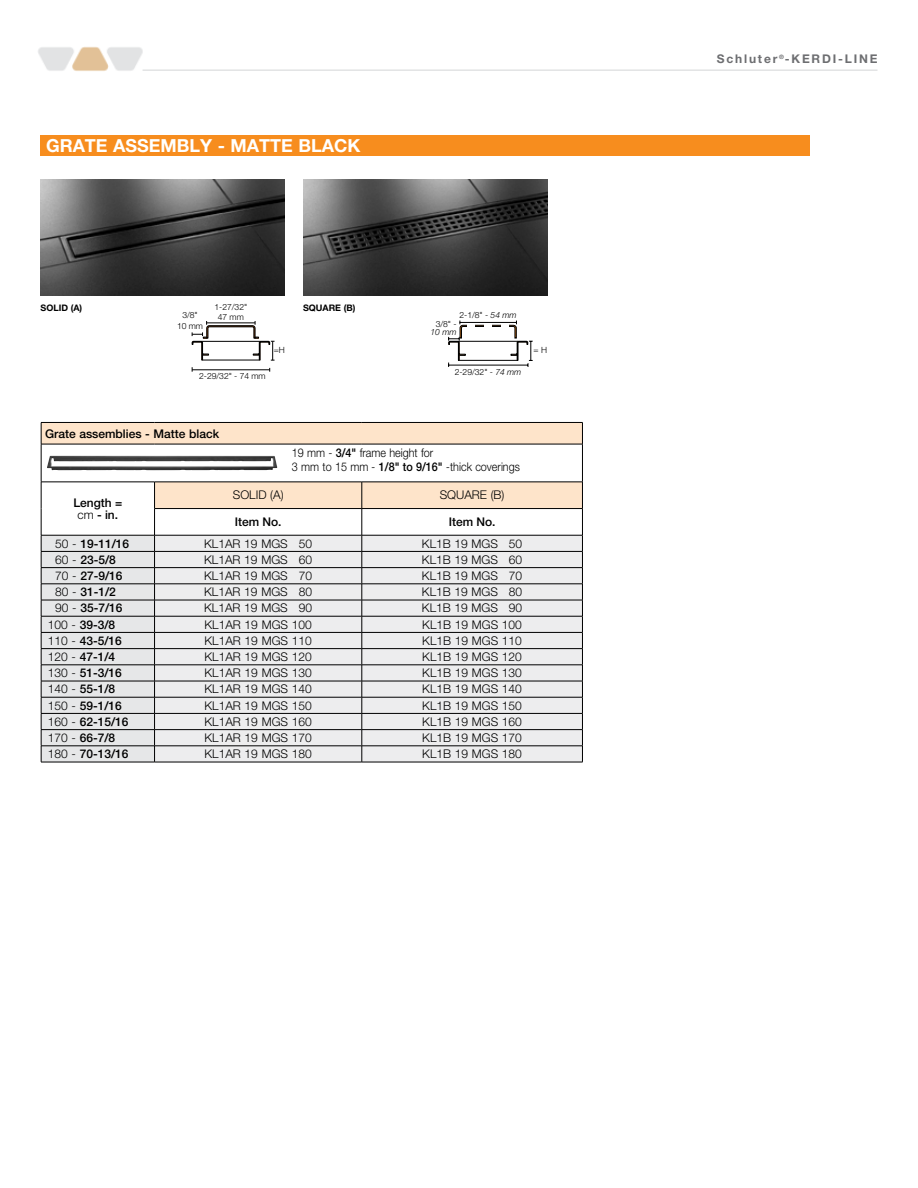
<style>
.page{position:relative;width:918px;height:1188px;background:#fff}
.page>*{position:absolute;margin:0;border:0;box-sizing:border-box;transform-origin:0 0}
.t1{font:700 18px "Helvetica Neue LT Pro";color:#fff}
.t2{font:300 12px "Helvetica Neue LT Pro";color:#000}
.t3{font:500 12px/12px "Helvetica Neue LT Pro";color:#000;text-align:center}
.t4{font:300 12px/14.4px "Helvetica Neue LT Pro";color:#000;scale:.9 1}
.t5{font:700 12px "Helvetica Neue LT Pro";letter-spacing:.15em;color:#6d6e71}
.t6{font:700 9px "Helvetica Neue LT Pro";color:#000}
.t7{font:300 8.55px/10.2px "Helvetica Neue LT Pro";letter-spacing:-.005em;color:#000;text-align:center}
.t8{font:italic 300 8.55px "Helvetica Neue LT Pro";color:#000}
.s1{font-style:italic}
.s2{font-weight:300}
.s3{font-weight:500}
</style>
<div class="page">
<img style="left:38px;top:47px;width:105px;height:24px">
<hr style="left:143px;top:69px;width:734px;height:2px;background:#e2e3e4">
<svg style="left:448px;top:320px;width:85px;height:47px"></svg>
<img style="left:303px;top:179px;width:245px;height:117px">
<img style="left:40px;top:179px;width:245px;height:117px">
<svg style="left:192px;top:321px;width:83px;height:40px"></svg>
<hr style="left:192px;top:370px;width:78px;height:1px;background:#000">
<div style="left:41px;top:135px;width:769px;height:21px;background:#f78d1e"></div>
<div style="left:42px;top:423px;width:540px;height:21px;background:#fee4ca"></div>
<svg style="left:42px;top:466px;width:540px;height:69px"></svg>
<svg style="left:155px;top:536px;width:207px;height:226px;background:#e6e6e7"></svg>
<div style="left:363px;top:536px;width:219px;height:226px;background:#ededee"></div>
<hr style="left:362px;top:665px;width:221px;height:1px;background:#000">
<hr style="left:362px;top:681px;width:221px;height:1px;background:#000">
<hr style="left:362px;top:697px;width:221px;height:1px;background:#000">
<hr style="left:362px;top:713px;width:221px;height:1px;background:#000">
<hr style="left:362px;top:729px;width:221px;height:1px;background:#000">
<hr style="left:362px;top:746px;width:221px;height:1px;background:#000">
<hr style="left:362px;top:762px;width:221px;height:1px;background:#000">
<hr style="left:155px;top:482px;width:207px;height:1px;background:#000">
<hr style="left:362px;top:482px;width:221px;height:1px;background:#000">
<hr style="left:41px;top:762px;width:114px;height:1px;background:#000">
<hr style="left:155px;top:665px;width:207px;height:1px;background:#000">
<hr style="left:155px;top:681px;width:207px;height:1px;background:#000">
<hr style="left:155px;top:697px;width:207px;height:1px;background:#000">
<hr style="left:155px;top:713px;width:207px;height:1px;background:#000">
<hr style="left:155px;top:729px;width:207px;height:1px;background:#000">
<hr style="left:155px;top:746px;width:207px;height:1px;background:#000">
<hr style="left:155px;top:762px;width:207px;height:1px;background:#000">
<hr style="left:154px;top:508px;width:208px;height:1px;background:#000">
<hr style="left:362px;top:508px;width:221px;height:1px;background:#000">
<hr style="left:41px;top:444px;width:114px;height:1px;background:#000">
<hr style="left:155px;top:444px;width:207px;height:1px;background:#000">
<hr style="left:362px;top:444px;width:221px;height:1px;background:#000">
<hr style="left:155px;top:551px;width:207px;height:1px;background:#000">
<hr style="left:362px;top:551px;width:221px;height:1px;background:#000">
<hr style="left:155px;top:567px;width:207px;height:1px;background:#000">
<hr style="left:362px;top:567px;width:221px;height:1px;background:#000">
<hr style="left:155px;top:584px;width:207px;height:1px;background:#000">
<hr style="left:362px;top:584px;width:221px;height:1px;background:#000">
<hr style="left:155px;top:600px;width:207px;height:1px;background:#000">
<hr style="left:362px;top:600px;width:221px;height:1px;background:#000">
<hr style="left:155px;top:616px;width:207px;height:1px;background:#000">
<hr style="left:362px;top:616px;width:221px;height:1px;background:#000">
<hr style="left:155px;top:632px;width:207px;height:1px;background:#000">
<hr style="left:362px;top:632px;width:221px;height:1px;background:#000">
<hr style="left:155px;top:648px;width:207px;height:1px;background:#000">
<hr style="left:362px;top:648px;width:221px;height:1px;background:#000">
<hr style="left:41px;top:422px;width:114px;height:1px;background:#000">
<svg style="left:41px;top:423px;width:1px;height:21px"></svg>
<hr style="left:155px;top:422px;width:207px;height:1px;background:#000">
<hr style="left:362px;top:422px;width:221px;height:1px;background:#000">
<svg style="left:582px;top:423px;width:1px;height:21px"></svg>
<hr style="left:41px;top:444px;width:1px;height:38px;background:#000">
<hr style="left:582px;top:444px;width:1px;height:38px;background:#000">
<svg style="left:41px;top:482px;width:114px;height:280px"></svg>
<hr style="left:41px;top:535px;width:114px;height:1px;background:#000">
<svg style="left:582px;top:482px;width:1px;height:280px"></svg>
<hr style="left:155px;top:535px;width:207px;height:1px;background:#000">
<hr style="left:362px;top:535px;width:221px;height:1px;background:#000">
<svg style="left:362px;top:482px;width:1px;height:280px"></svg>
<img style="left:47px;top:455px;width:230px;height:15px">
<h1 class="t1" style="left:46px;top:134px;width:316px">GRATE ASSEMBLY - MATTE BLACK</h1>
<p class="t7" style="left:214px;top:302px;width:34px">1-27/32"<br>47 mm</p>
<p class="t6" style="left:40px;top:302px;width:43px">SOLID (A)</p>
<p class="t6" style="left:303px;top:302px;width:54px">SQUARE (B)</p>
<p class="t7" style="left:274px;top:345px;width:13px">=H</p>
<p class="t7" style="left:177px;top:310px;width:28px">3/8"<br>10 mm</p>
<p class="t7" style="left:199px;top:371px;width:68px">2-29/32" - 74 mm</p>
<p class="t7" style="left:460px;top:309px;width:59px">2-1/8" - <span class="s1">54 mm</span></p>
<p class="t7" style="left:436px;top:318px;width:22px">3/8" -</p>
<p class="t8" style="left:431px;top:327px;width:28px">10 mm</p>
<p class="t7" style="left:455px;top:367px;width:68px">2-29/32" - <span class="s1">74 mm</span></p>
<p class="t7" style="left:534px;top:345px;width:15px">= H</p>
<p class="t3" style="left:45px;top:427px;width:176px">Grate assemblies - Matte black</p>
<p class="t3" style="left:73px;top:496px;width:50px">Length = <span class="s2">cm</span> - in.</p>
<p class="t4" style="left:292px;top:445px;width:255px">19 mm - <span class="s3">3/4"</span> frame height for<br>3 mm to 15 mm <span class="s1">-</span> <span class="s3">1/8" to 9/16"</span> <span class="s1">-</span>thick coverings</p>
<p class="t2" style="left:233px;top:488px;width:52px">SOLID (A)</p>
<p class="t2" style="left:440px;top:488px;width:66px">SQUARE (B)</p>
<p class="t3" style="left:235px;top:516px;width:48px">Item No.</p>
<p class="t3" style="left:449px;top:516px;width:48px">Item No.</p>
<p class="t3" style="left:55px;top:537px;width:76px"><span class="s2">50 -</span> 19-11/16</p>
<p class="t2" style="left:204px;top:536px;width:109px">KL1AR 19 MGS 50</p>
<p class="t2" style="left:422px;top:536px;width:102px">KL1B 19 MGS 50</p>
<p class="t3" style="left:55px;top:553px;width:62px"><span class="s2">60 -</span> 23-5/8</p>
<p class="t2" style="left:204px;top:552px;width:109px">KL1AR 19 MGS 60</p>
<p class="t2" style="left:422px;top:552px;width:102px">KL1B 19 MGS 60</p>
<p class="t3" style="left:55px;top:570px;width:69px"><span class="s2">70 -</span> 27-9/16</p>
<p class="t2" style="left:204px;top:568px;width:109px">KL1AR 19 MGS 70</p>
<p class="t2" style="left:422px;top:568px;width:102px">KL1B 19 MGS 70</p>
<p class="t3" style="left:55px;top:586px;width:62px"><span class="s2">80 -</span> 31-1/2</p>
<p class="t2" style="left:204px;top:585px;width:109px">KL1AR 19 MGS 80</p>
<p class="t2" style="left:422px;top:585px;width:102px">KL1B 19 MGS 80</p>
<p class="t3" style="left:55px;top:602px;width:69px"><span class="s2">90 -</span> 35-7/16</p>
<p class="t2" style="left:204px;top:601px;width:109px">KL1AR 19 MGS 90</p>
<p class="t2" style="left:422px;top:601px;width:102px">KL1B 19 MGS 90</p>
<p class="t3" style="left:48px;top:618px;width:69px"><span class="s2">100 -</span> 39-3/8</p>
<p class="t2" style="left:205px;top:617px;width:109px">KL1AR 19 MGS 100</p>
<p class="t2" style="left:422px;top:617px;width:101px">KL1B 19 MGS 100</p>
<p class="t3" style="left:48px;top:634px;width:76px"><span class="s2">110 -</span> 43-5/16</p>
<p class="t2" style="left:205px;top:633px;width:109px">KL1AR 19 MGS 110</p>
<p class="t2" style="left:422px;top:633px;width:101px">KL1B 19 MGS 110</p>
<p class="t3" style="left:48px;top:651px;width:69px"><span class="s2">120 -</span> 47-1/4</p>
<p class="t2" style="left:205px;top:649px;width:109px">KL1AR 19 MGS 120</p>
<p class="t2" style="left:422px;top:649px;width:101px">KL1B 19 MGS 120</p>
<p class="t3" style="left:48px;top:667px;width:76px"><span class="s2">130 -</span> 51-3/16</p>
<p class="t2" style="left:205px;top:666px;width:109px">KL1AR 19 MGS 130</p>
<p class="t2" style="left:422px;top:666px;width:101px">KL1B 19 MGS 130</p>
<p class="t3" style="left:48px;top:683px;width:69px"><span class="s2">140 -</span> 55-1/8</p>
<p class="t2" style="left:205px;top:682px;width:109px">KL1AR 19 MGS 140</p>
<p class="t2" style="left:422px;top:682px;width:101px">KL1B 19 MGS 140</p>
<p class="t3" style="left:48px;top:699px;width:76px"><span class="s2">150 -</span> 59-1/16</p>
<p class="t2" style="left:205px;top:698px;width:109px">KL1AR 19 MGS 150</p>
<p class="t2" style="left:422px;top:698px;width:101px">KL1B 19 MGS 150</p>
<p class="t3" style="left:48px;top:715px;width:82px"><span class="s2">160 -</span> 62-15/16</p>
<p class="t2" style="left:205px;top:714px;width:109px">KL1AR 19 MGS 160</p>
<p class="t2" style="left:422px;top:714px;width:101px">KL1B 19 MGS 160</p>
<p class="t3" style="left:48px;top:732px;width:69px"><span class="s2">170 -</span> 66-7/8</p>
<p class="t2" style="left:205px;top:730px;width:109px">KL1AR 19 MGS 170</p>
<p class="t2" style="left:422px;top:730px;width:101px">KL1B 19 MGS 170</p>
<p class="t3" style="left:48px;top:748px;width:82px"><span class="s2">180 -</span> 70-13/16</p>
<p class="t2" style="left:205px;top:747px;width:109px">KL1AR 19 MGS 180</p>
<p class="t2" style="left:422px;top:747px;width:101px">KL1B 19 MGS 180</p>
<p class="t5" style="left:717px;top:51px;width:162px">Schluter <sup>®</sup>-KERDI-LINE</p>
</div>
